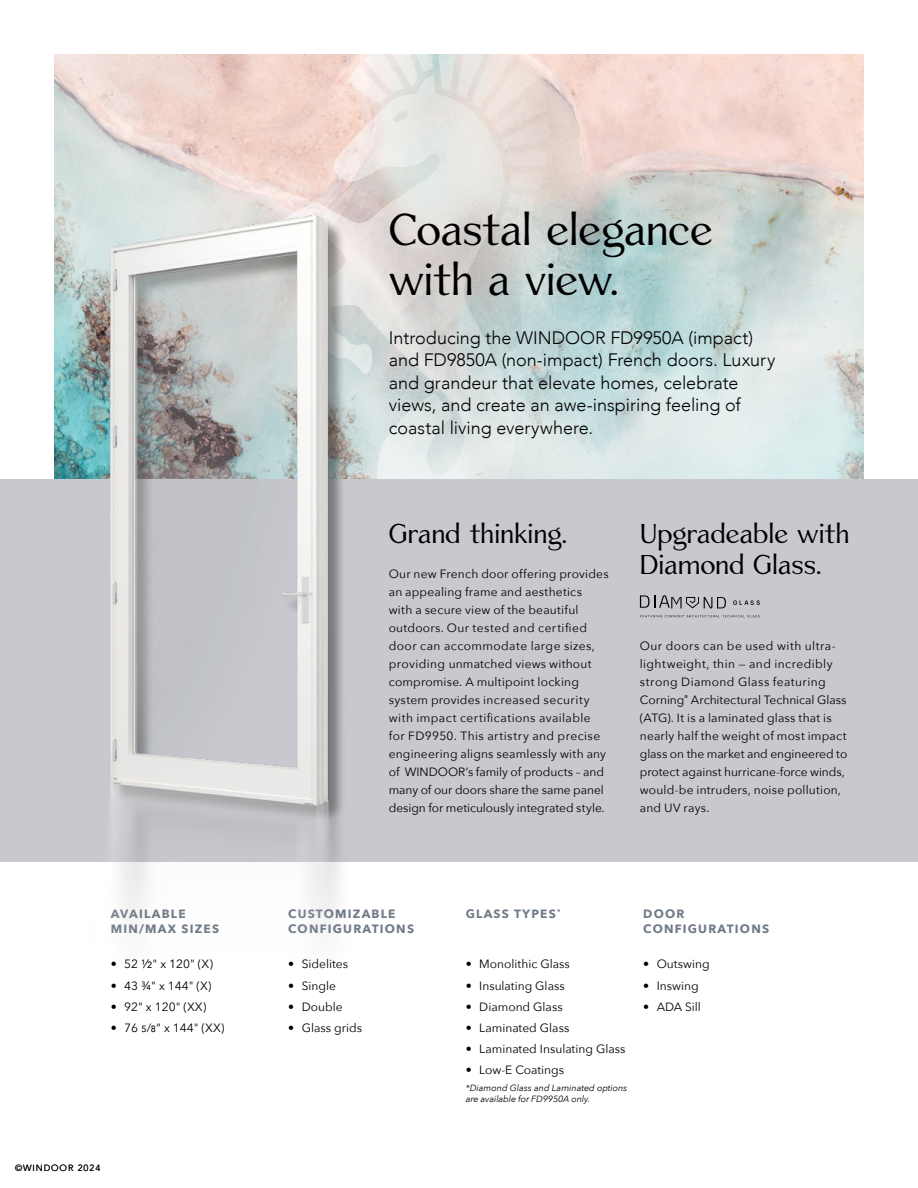
<style>
.page{position:relative;width:918px;height:1188px;background:#fff}
.page>*{position:absolute;margin:0;border:0;box-sizing:border-box;transform-origin:0 0}
.Avenir_Next_Demi_Bold_-_16_32_Quote_Attr{font:46.65px/49.3px "Venis";letter-spacing:-.025em;color:#000}
.Avenir_Next_Demi_Bold_-_16_32_Quote_Attr-2{font:28.5px/31.2px "Venis";letter-spacing:-.015em;color:#000}
.Avenir_Next_Demi_Bold_-_16_32_Quote_Attr-3{font:300 18px/22.5px "Avenir";color:#000}
.Avenir_Next_Demi_Bold_-_16_32_Quote_Attr-4{font:12px/18px "Avenir Next";letter-spacing:.01em;color:#000}
.t1{font:700 12px/14.4px "Avenir Next";letter-spacing:.1em;color:#717b88}
.t2{font:italic 9px/10.5px "Avenir Next";letter-spacing:-.01em;color:#000}
.t3{font:9px "Avenir";letter-spacing:.1em;color:#000}
</style>
<div class="page">
<svg style="left:54px;top:54px;width:810px;height:425px;background:#dadad6"></svg>
<div style="left:0;top:479px;width:918px;height:382px;background:#c7c9ce"></div>
<svg style="left:733px;top:600px;width:27px;height:5px"></svg>
<svg style="left:640px;top:595px;width:86px;height:13px"></svg>
<svg style="left:640px;top:615px;width:120px;height:2px"></svg>
<img style="left:67px;top:153px;width:293px;height:773px">
<p class="t1" style="left:111px;top:907px;width:110px">AVAILABLE<br>MIN/MAX SIZES</p>
<p class="Avenir_Next_Demi_Bold_-_16_32_Quote_Attr-4" style="left:111px;top:955px;width:104px">• 52 1/2" x 120" (X)</p>
<p class="Avenir_Next_Demi_Bold_-_16_32_Quote_Attr-4" style="left:111px;top:976px;width:102px">• 43 3/4" x 144" (X)</p>
<p class="Avenir_Next_Demi_Bold_-_16_32_Quote_Attr-4" style="left:111px;top:997px;width:97px">• 92" x 120" (XX)</p>
<p class="Avenir_Next_Demi_Bold_-_16_32_Quote_Attr-4" style="left:111px;top:1018px;width:115px">• 76 5/8" x 144" (XX)</p>
<p class="t3" style="left:15px;top:1163px;width:87px">©WINDOOR 2024</p>
<p class="Avenir_Next_Demi_Bold_-_16_32_Quote_Attr" style="left:389px;top:206px;width:326px">Coastal elegance with a view.</p>
<p class="Avenir_Next_Demi_Bold_-_16_32_Quote_Attr-3" style="left:389px;top:326px;width:388px">Introducing the WINDOOR FD9950A (impact) and FD9850A (non-impact) French doors. Luxury and grandeur that elevate homes, celebrate views, and create an awe-inspiring feeling of coastal living everywhere.</p>
<p class="Avenir_Next_Demi_Bold_-_16_32_Quote_Attr-2" style="left:389px;top:518px;width:180px">Grand thinking.</p>
<p class="Avenir_Next_Demi_Bold_-_16_32_Quote_Attr-4" style="left:389px;top:564px;width:221px">Our new French door offering provides an appealing frame and aesthetics<br>with a secure view of the beautiful outdoors. Our tested and certified door can accommodate large sizes, providing unmatched views without compromise. A multipoint locking system provides increased security with impact certifications available for FD9950. This artistry and precise engineering aligns seamlessly with any of WINDOOR’s family of products – and many of our doors share the same panel design for meticulously integrated style.</p>
<p class="Avenir_Next_Demi_Bold_-_16_32_Quote_Attr-2" style="left:640px;top:518px;width:211px">Upgradeable with<br>Diamond Glass.</p>
<p class="Avenir_Next_Demi_Bold_-_16_32_Quote_Attr-4" style="left:640px;top:636px;width:209px">Our doors can be used with ultra&shy;lightweight, thin — and incredibly strong Diamond Glass featuring Corning<sup>®</sup> Architectural Technical Glass (ATG). It is a laminated glass that is nearly half the weight of most impact glass on the market and engineered to protect against hurricane-force winds, would-be intruders, noise pollution, and UV rays.</p>
<p class="t1" style="left:288px;top:907px;width:127px">CUSTOMIZABLE<br>CONFIGURATIONS</p>
<p class="Avenir_Next_Demi_Bold_-_16_32_Quote_Attr-4" style="left:288px;top:955px;width:61px">• Sidelites</p>
<p class="Avenir_Next_Demi_Bold_-_16_32_Quote_Attr-4" style="left:288px;top:976px;width:49px">• Single</p>
<p class="Avenir_Next_Demi_Bold_-_16_32_Quote_Attr-4" style="left:288px;top:997px;width:56px">• Double</p>
<p class="Avenir_Next_Demi_Bold_-_16_32_Quote_Attr-4" style="left:288px;top:1018px;width:75px">• Glass grids</p>
<p class="t1" style="left:466px;top:907px;width:96px">GLASS TYPES<sup>*</sup></p>
<p class="Avenir_Next_Demi_Bold_-_16_32_Quote_Attr-4" style="left:466px;top:955px;width:106px">• Monolithic Glass</p>
<p class="Avenir_Next_Demi_Bold_-_16_32_Quote_Attr-4" style="left:466px;top:976px;width:100px">• Insulating Glass</p>
<p class="Avenir_Next_Demi_Bold_-_16_32_Quote_Attr-4" style="left:466px;top:997px;width:98px">• Diamond Glass</p>
<p class="Avenir_Next_Demi_Bold_-_16_32_Quote_Attr-4" style="left:466px;top:1018px;width:105px">• Laminated Glass</p>
<p class="Avenir_Next_Demi_Bold_-_16_32_Quote_Attr-4" style="left:466px;top:1039px;width:161px">• Laminated Insulating Glass</p>
<p class="Avenir_Next_Demi_Bold_-_16_32_Quote_Attr-4" style="left:466px;top:1060px;width:100px">• Low-E Coatings</p>
<p class="t2" style="left:466px;top:1083px;width:163px">*Diamond Glass and Laminated options are available for FD9950A only.</p>
<p class="t1" style="left:643px;top:907px;width:127px">DOOR<br>CONFIGURATIONS</p>
<p class="Avenir_Next_Demi_Bold_-_16_32_Quote_Attr-4" style="left:643px;top:955px;width:68px">• Outswing</p>
<p class="Avenir_Next_Demi_Bold_-_16_32_Quote_Attr-4" style="left:643px;top:976px;width:57px">• Inswing</p>
<p class="Avenir_Next_Demi_Bold_-_16_32_Quote_Attr-4" style="left:643px;top:997px;width:59px">• ADA Sill</p>
</div>
